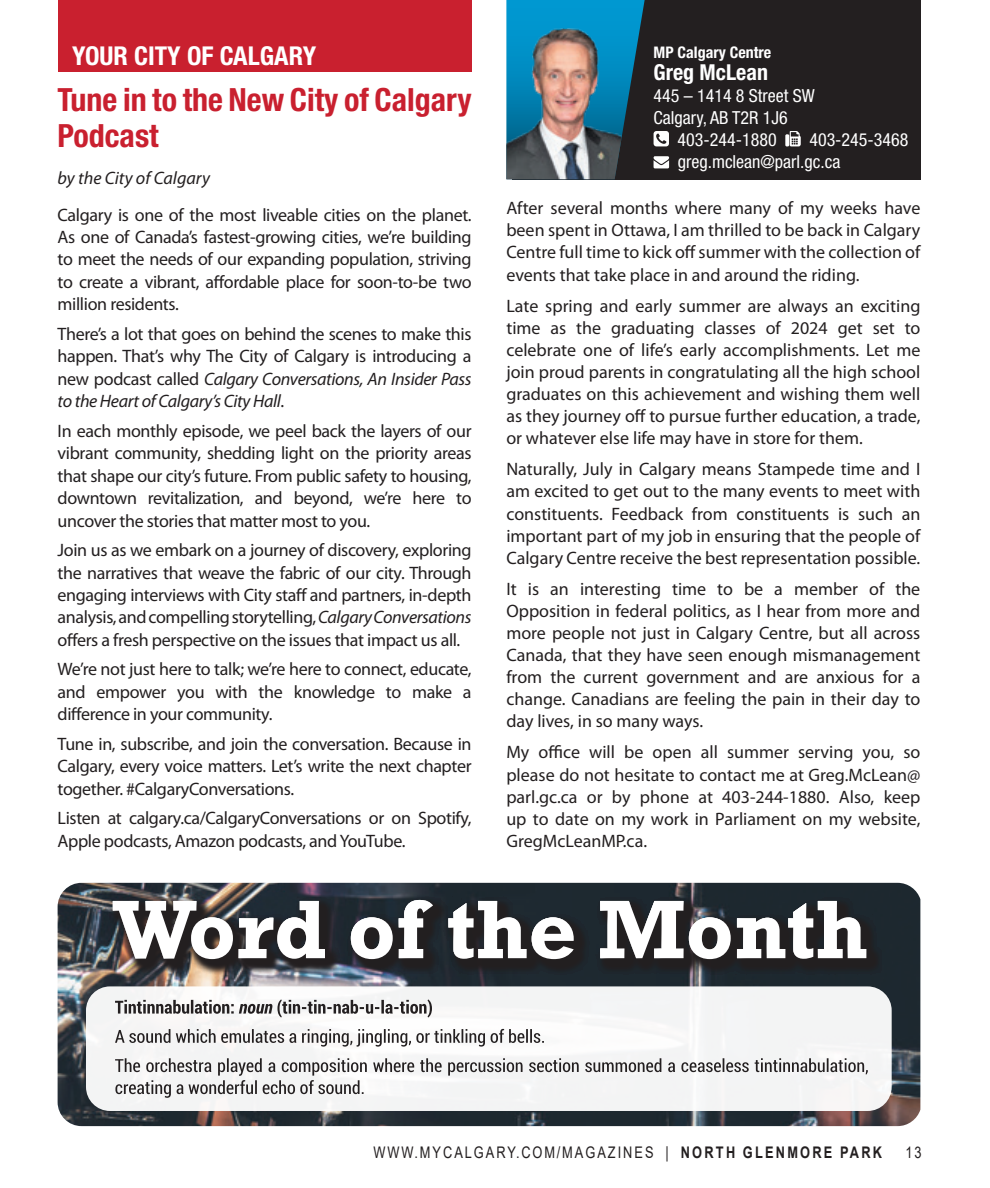
<style>
.page{position:relative;width:990px;height:1188px;background:#fff}
.page>*{position:absolute;margin:0;border:0;box-sizing:border-box;transform-origin:0 0}
.In_Around_title{font:700 condensed 32px/36.4px "Helvetica Neue LT Std";color:#c9202f}
.t1{font:700 condensed 26px "Helvetica Neue LT Std";color:#fff}
.Body_text{font:700 condensed 22px "Helvetica Neue LT Std";color:#fff}
.Body_text-2{font:18px/22px "Myriad Pro";letter-spacing:-.02em;color:#231f20;text-align:justify}
.Body_text-3{font:condensed 18px "Helvetica Neue LT Std";color:#fff}
.Body_text-4{font:italic 18px "Myriad Pro";color:#231f20}
.t2{font:16px "Arial";letter-spacing:.155em;color:#231f20;scale:.8 1}
.Body_text-5{font:700 condensed 16px "Helvetica Neue LT Std";color:#fff}
.s1{font-style:italic}
.s2{font-weight:700}
</style>
<div class="page">
<div style="left:512px;top:0;width:408px;height:179px;background:#231f20"></div>
<svg style="left:654px;top:131px;width:15px;height:15px"></svg>
<svg style="left:785px;top:131px;width:16px;height:15px"></svg>
<svg style="left:654px;top:156px;width:15px;height:12px"></svg>
<img style="left:506px;top:0;width:139px;height:179px">
<div style="left:58px;top:0;width:414px;height:71px;background:#c9202f"></div>
<img style="left:58px;top:883px;width:862px;height:243px">
<div style="left:86px;top:986px;width:806px;height:125px;background:#f4f4f5;border-radius:24px"></div>
<svg style="left:115px;top:1058px;width:753px;height:40px"></svg>
<svg style="left:115px;top:1029px;width:429px;height:18px"></svg>
<svg style="left:115px;top:999px;width:317px;height:19px"></svg>
<img style="left:109px;top:896px;width:773px;height:78px">
<svg style="left:113px;top:900px;width:753px;height:59px"></svg>
<p class="t1" style="left:72px;top:40px;width:246px">YOUR CITY OF CALGARY</p>
<p class="In_Around_title" style="left:58px;top:81px;width:415px">Tune in to the New City of Calgary<br>Podcast</p>
<p class="Body_text-4" style="left:58px;top:167px;width:154px">by the City of Calgary</p>
<p class="Body_text-2" style="left:58px;top:203px;width:416px">Calgary is one of the most liveable cities on the planet.<br>As one of Canada’s fastest-growing cities, we’re building to meet the needs of our expanding population, striving to create a vibrant, affordable place for soon-to-be two million residents.</p>
<p class="Body_text-2" style="left:58px;top:322px;width:416px">There’s a lot that goes on behind the scenes to make this happen. That’s why The City of Calgary is introducing a new podcast called <span class="s1">Calgary Conversations, An Insider Pass to the Heart of Calgary’s City Hall</span>.</p>
<p class="Body_text-2" style="left:58px;top:419px;width:416px">In each monthly episode, we peel back the layers of our vibrant community, shedding light on the priority areas that shape our city’s future. From public safety to housing, downtown revitalization, and beyond, we’re here to uncover the stories that matter most to you.</p>
<p class="Body_text-2" style="left:58px;top:539px;width:416px">Join us as we embark on a journey of discovery, exploring the narratives that weave the fabric of our city. Through engaging interviews with City staff and partners, in-depth analysis, and compelling storytelling, <span class="s1">Calgary Conversations </span>offers a fresh perspective on the issues that impact us all.</p>
<p class="Body_text-2" style="left:58px;top:658px;width:416px">We’re not just here to talk; we’re here to connect, educate, and empower you with the knowledge to make a difference in your community.</p>
<p class="Body_text-2" style="left:58px;top:732px;width:416px">Tune in, subscribe, and join the conversation. Because in Calgary, every voice matters. Let’s write the next chapter together. #CalgaryConversations.</p>
<p class="Body_text-2" style="left:58px;top:807px;width:416px">Listen at calgary.ca/CalgaryConversations or on Spotify,<br>Apple podcasts, Amazon podcasts, and YouTube.</p>
<p class="Body_text-5" style="left:654px;top:43px;width:119px">MP Calgary Centre</p>
<p class="Body_text" style="left:654px;top:59px;width:116px">Greg McLean</p>
<p class="Body_text-3" style="left:654px;top:86px;width:163px">445 – 1414 8 Street SW</p>
<p class="Body_text-3" style="left:654px;top:108px;width:136px">Calgary, AB T2R 1J6</p>
<p class="Body_text-3" style="left:678px;top:130px;width:101px">403-244-1880</p>
<p class="Body_text-3" style="left:809px;top:130px;width:101px">403-245-3468</p>
<p class="Body_text-3" style="left:678px;top:152px;width:164px">greg.mclean@parl.gc.ca</p>
<p class="Body_text-2" style="left:506px;top:197px;width:416px">After several months where many of my weeks have been spent in Ottawa, I am thrilled to be back in Calgary Centre full time to kick off summer with the collection of events that take place in and around the riding.</p>
<p class="Body_text-2" style="left:506px;top:294px;width:416px">Late spring and early summer are always an exciting time as the graduating classes of 2024 get set to celebrate one of life’s early accomplishments. Let me join proud parents in congratulating all the high school graduates on this achievement and wishing them well as they journey off to pursue further education, a trade, or whatever else life may have in store for them.</p>
<p class="Body_text-2" style="left:506px;top:458px;width:415px">Naturally, July in Calgary means Stampede time and I am excited to get out to the many events to meet with constituents. Feedback from constituents is such an important part of my job in ensuring that the people of Calgary Centre receive the best representation possible.</p>
<p class="Body_text-2" style="left:506px;top:577px;width:416px">It is an interesting time to be a member of the Opposition in federal politics, as I hear from more and more people not just in Calgary Centre, but all across Canada, that they have seen enough mismanagement from the current government and are anxious for a change. Canadians are feeling the pain in their day to day lives, in so many ways.</p>
<p class="Body_text-2" style="left:506px;top:741px;width:416px">My office will be open all summer serving you, so please do not hesitate to contact me at Greg.McLean@ parl.gc.ca or by phone at 403-244-1880. Also, keep up to date on my work in Parliament on my website, GregMcLeanMP.ca.</p>
<p class="t2" style="left:373px;top:1141px;width:637px">WWW.MYCALGARY.COM/MAGAZINES | <span class="s2">NORTH GLENMORE PARK</span></p>
<p class="t2" style="left:906px;top:1141px;width:22px">13</p>
</div>
